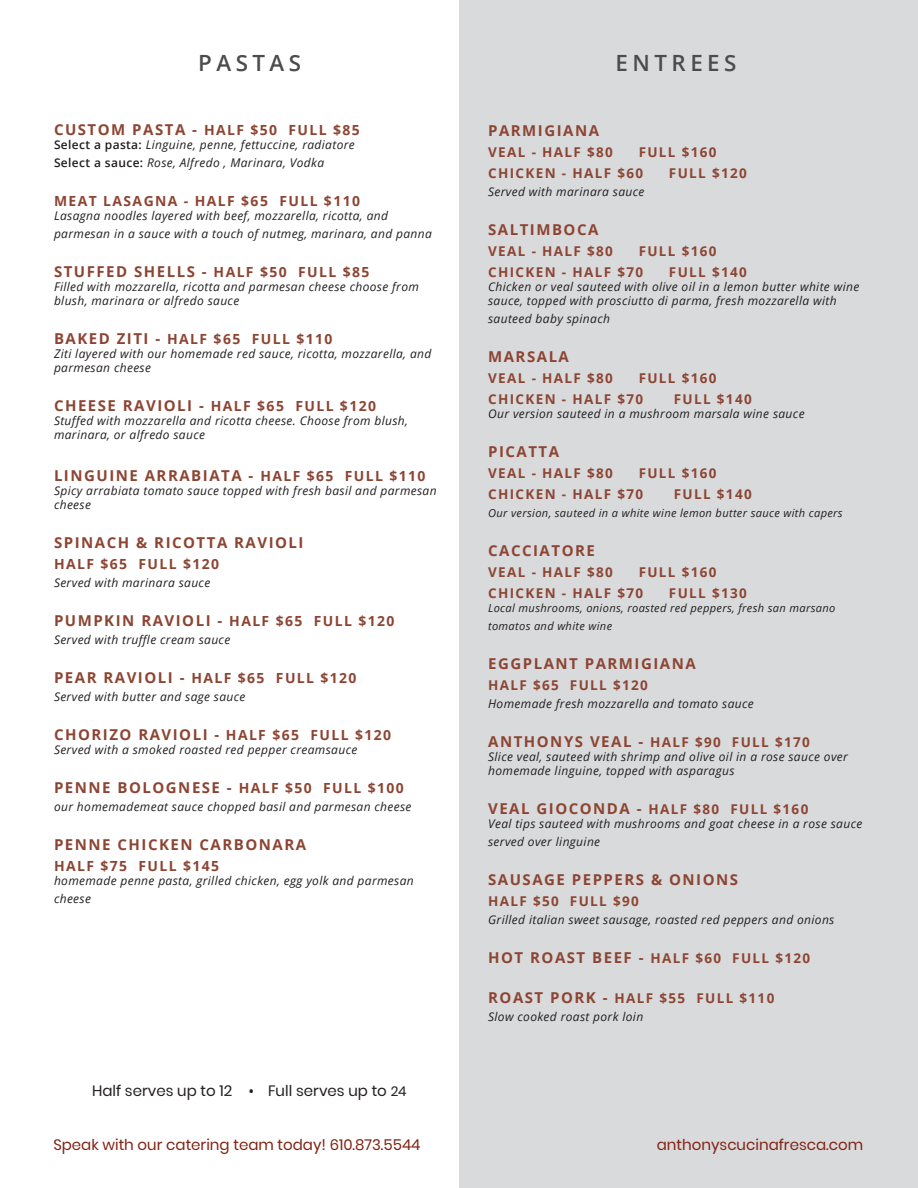
<style>
.page{position:relative;width:918px;height:1188px;background:#fff}
.page>*{position:absolute;margin:0;border:0;box-sizing:border-box;transform-origin:0 0}
.t1{font:600 22.35px "Open Sans";letter-spacing:.2em;color:#4b4c4d}
.t2{font:700 15px "Open Sans";letter-spacing:.1em;color:#8d4533}
.t3{font:15px "Poppins";color:#822213}
.t4{font:15px "Poppins";color:#231f20}
.t5{font:700 13.95px "Open Sans";letter-spacing:.1em;color:#8d4533}
.t6{font:700 13.5px "Open Sans";letter-spacing:.1em;color:#8d4533}
.t7{font:italic 12px/14px "Open Sans";letter-spacing:.03em;color:#231f20}
.t8{font:italic 11.1px/18px "Open Sans";letter-spacing:.03em;color:#231f20}
.s1{font-size:15px}
.s2{font-weight:600;font-style:normal}
.s3{font-size:13.95px}
.s4{font-family:"Open Sans";font-weight:600;font-size:13.5px}
.s5{font-size:13.5px}
</style>
<div class="page">
<div style="left:459px;top:0;width:459px;height:1188px;background:#d9dadc"></div>
<p class="t1" style="left:198px;top:48px;width:104px">PASTAS</p>
<p class="t5" style="left:54px;top:120px;width:307px"><span class="s1">CUSTOM PASTA -</span> HALF $50 FULL $85</p>
<p class="t7" style="left:54px;top:138px;width:302px"><span class="s2">Select a pasta:</span> Linguine, penne, fettuccine, radiatore</p>
<p class="t7" style="left:54px;top:156px;width:272px"><span class="s2">Select a sauce:</span> Rose, Alfredo , Marinara, Vodka</p>
<p class="t5" style="left:54px;top:191px;width:308px">MEAT LASAGNA - HALF $65 FULL $110</p>
<p class="t7" style="left:54px;top:207px;width:379px;line-height:18px">Lasagna noodles layered with beef, mozzarella, ricotta, and parmesan in a sauce with a touch of nutmeg, marinara, and panna</p>
<p class="t2" style="left:54px;top:261px;width:317px">STUFFED SHELLS - <span class="s3">HALF $50 FULL $85</span></p>
<p class="t7" style="left:54px;top:279px;width:366px">Filled with mozzarella, ricotta and parmesan cheese choose from blush, marinara or alfredo sauce</p>
<p class="t5" style="left:54px;top:329px;width:280px"><span class="s1">BAKED ZITI -</span> HALF $65 FULL $110</p>
<p class="t7" style="left:54px;top:346px;width:379px">Ziti layered with our homemade red sauce, ricotta, mozzarella, and parmesan cheese</p>
<p class="t5" style="left:54px;top:396px;width:324px"><span class="s1">CHEESE RAVIOLI -</span> HALF $65 FULL $120</p>
<p class="t7" style="left:54px;top:413px;width:356px">Stuffed with mozzarella and ricotta cheese. Choose from blush, marinara, or alfredo sauce</p>
<p class="t2" style="left:54px;top:465px;width:373px">LINGUINE ARRABIATA - <span class="s3">HALF $65 FULL $110</span></p>
<p class="t7" style="left:54px;top:483px;width:384px">Spicy arrabiata tomato sauce topped with fresh basil and parmesan cheese</p>
<p class="t2" style="left:54px;top:532px;width:251px">SPINACH &amp; RICOTTA RAVIOLI</p>
<p class="t5" style="left:54px;top:554px;width:167px">HALF $65 FULL $120</p>
<p class="t7" style="left:54px;top:575px;width:158px">Served with marinara sauce</p>
<p class="t2" style="left:54px;top:610px;width:342px">PUMPKIN RAVIOLI - <span class="s3">HALF $65 FULL $120</span></p>
<p class="t7" style="left:54px;top:632px;width:178px">Served with truffle cream sauce</p>
<p class="t5" style="left:54px;top:668px;width:304px"><span class="s1">PEAR RAVIOLI -</span> HALF $65 FULL $120</p>
<p class="t7" style="left:54px;top:689px;width:193px">Served with butter and sage sauce</p>
<p class="t2" style="left:54px;top:724px;width:339px">CHORIZO RAVIOLI - <span class="s3">HALF $65 FULL $120</span></p>
<p class="t7" style="left:54px;top:742px;width:305px">Served with a smoked roasted red pepper creamsauce</p>
<p class="t2" style="left:54px;top:777px;width:351px">PENNE BOLOGNESE - <span class="s3">HALF $50 FULL $100</span></p>
<p class="t7" style="left:54px;top:799px;width:359px">our homemademeat sauce chopped basil and parmesan cheese</p>
<p class="t2" style="left:54px;top:834px;width:254px">PENNE CHICKEN CARBONARA</p>
<p class="t5" style="left:54px;top:856px;width:167px">HALF $75 FULL $145</p>
<p class="t7" style="left:54px;top:871px;width:361px;line-height:18px">homemade penne pasta, grilled chicken, egg yolk and parmesan cheese</p>
<p class="t4" style="left:92px;top:1082px;width:316px">Half serves up to 12 <span class="s4">•</span> Full serves up to <span class="s5">24</span></p>
<p class="t1" style="left:616px;top:48px;width:122px">ENTREES</p>
<p class="t2" style="left:488px;top:120px;width:113px">PARMIGIANA</p>
<p class="t6" style="left:488px;top:142px;width:126px">VEAL - HALF $80</p>
<p class="t6" style="left:639px;top:142px;width:80px">FULL $160</p>
<p class="t6" style="left:488px;top:163px;width:157px">CHICKEN - HALF $60</p>
<p class="t6" style="left:669px;top:163px;width:80px">FULL $120</p>
<p class="t7" style="left:488px;top:184px;width:158px">Served with marinara sauce</p>
<p class="t2" style="left:488px;top:219px;width:112px">SALTIMBOCA</p>
<p class="t6" style="left:488px;top:241px;width:126px">VEAL - HALF $80</p>
<p class="t6" style="left:639px;top:241px;width:80px">FULL $160</p>
<p class="t6" style="left:488px;top:262px;width:157px">CHICKEN - HALF $70</p>
<p class="t6" style="left:669px;top:262px;width:80px">FULL $140</p>
<p class="t7" style="left:488px;top:279px;width:373px">Chicken or veal sauteed with olive oil in a lemon butter white wine sauce, topped with prosciutto di parma, fresh mozzarella with</p>
<p class="t7" style="left:488px;top:311px;width:123px">sauteed baby spinach</p>
<p class="t2" style="left:488px;top:346px;width:82px">MARSALA</p>
<p class="t6" style="left:488px;top:368px;width:126px">VEAL - HALF $80</p>
<p class="t6" style="left:639px;top:368px;width:80px">FULL $160</p>
<p class="t6" style="left:488px;top:389px;width:157px">CHICKEN - HALF $70</p>
<p class="t6" style="left:674px;top:389px;width:80px">FULL $140</p>
<p class="t7" style="left:488px;top:406px;width:318px">Our version sauteed in a mushroom marsala wine sauce</p>
<p class="t2" style="left:488px;top:441px;width:73px">PICATTA</p>
<p class="t6" style="left:488px;top:463px;width:126px">VEAL - HALF $80</p>
<p class="t6" style="left:639px;top:463px;width:80px">FULL $160</p>
<p class="t6" style="left:488px;top:484px;width:157px">CHICKEN - HALF $70</p>
<p class="t6" style="left:674px;top:484px;width:80px">FULL $140</p>
<p class="t8" style="left:488px;top:503px;width:356px">Our version, sauteed in a white wine lemon butter sauce with capers</p>
<p class="t2" style="left:488px;top:540px;width:108px">CACCIATORE</p>
<p class="t6" style="left:488px;top:562px;width:126px">VEAL - HALF $80</p>
<p class="t6" style="left:639px;top:562px;width:80px">FULL $160</p>
<p class="t6" style="left:488px;top:583px;width:157px">CHICKEN - HALF $70</p>
<p class="t6" style="left:669px;top:583px;width:80px">FULL $130</p>
<p class="t8" style="left:488px;top:598px;width:349px">Local mushrooms, onions, roasted red peppers, fresh san marsano tomatos and white wine</p>
<p class="t2" style="left:488px;top:653px;width:209px">EGGPLANT PARMIGIANA</p>
<p class="t6" style="left:488px;top:676px;width:161px">HALF $65 FULL $120</p>
<p class="t7" style="left:488px;top:697px;width:267px">Homemade fresh mozzarella and tomato sauce</p>
<p class="t6" style="left:488px;top:733px;width:323px"><span class="s1">ANTHONYS VEAL -</span> HALF $90 FULL $170</p>
<p class="t7" style="left:488px;top:750px;width:361px">Slice veal, sauteed with shrimp and olive oil in a rose sauce over homemade linguine, topped with asparagus</p>
<p class="t6" style="left:488px;top:800px;width:322px"><span class="s1">VEAL GIOCONDA -</span> HALF $80 FULL $160</p>
<p class="t7" style="left:488px;top:814px;width:376px;line-height:18px">Veal tips sauteed with mushrooms and goat cheese in a rose sauce served over linguine</p>
<p class="t2" style="left:488px;top:869px;width:252px">SAUSAGE PEPPERS &amp; ONIONS</p>
<p class="t6" style="left:488px;top:892px;width:152px">HALF $50 FULL $90</p>
<p class="t7" style="left:488px;top:912px;width:348px">Grilled italian sweet sausage, roasted red peppers and onions</p>
<p class="t6" style="left:488px;top:949px;width:324px"><span class="s1">HOT ROAST BEEF -</span> HALF $60 FULL $120</p>
<p class="t6" style="left:488px;top:988px;width:288px"><span class="s1">ROAST PORK -</span> HALF $55 FULL $110</p>
<p class="t7" style="left:488px;top:1009px;width:157px">Slow cooked roast pork loin</p>
<p class="t3" style="left:53px;top:1136px;width:369px">Speak with our catering team today! 610.873.5544</p>
<p class="t3" style="left:657px;top:1136px;width:208px">anthonyscucinafresca.com</p>
</div>
